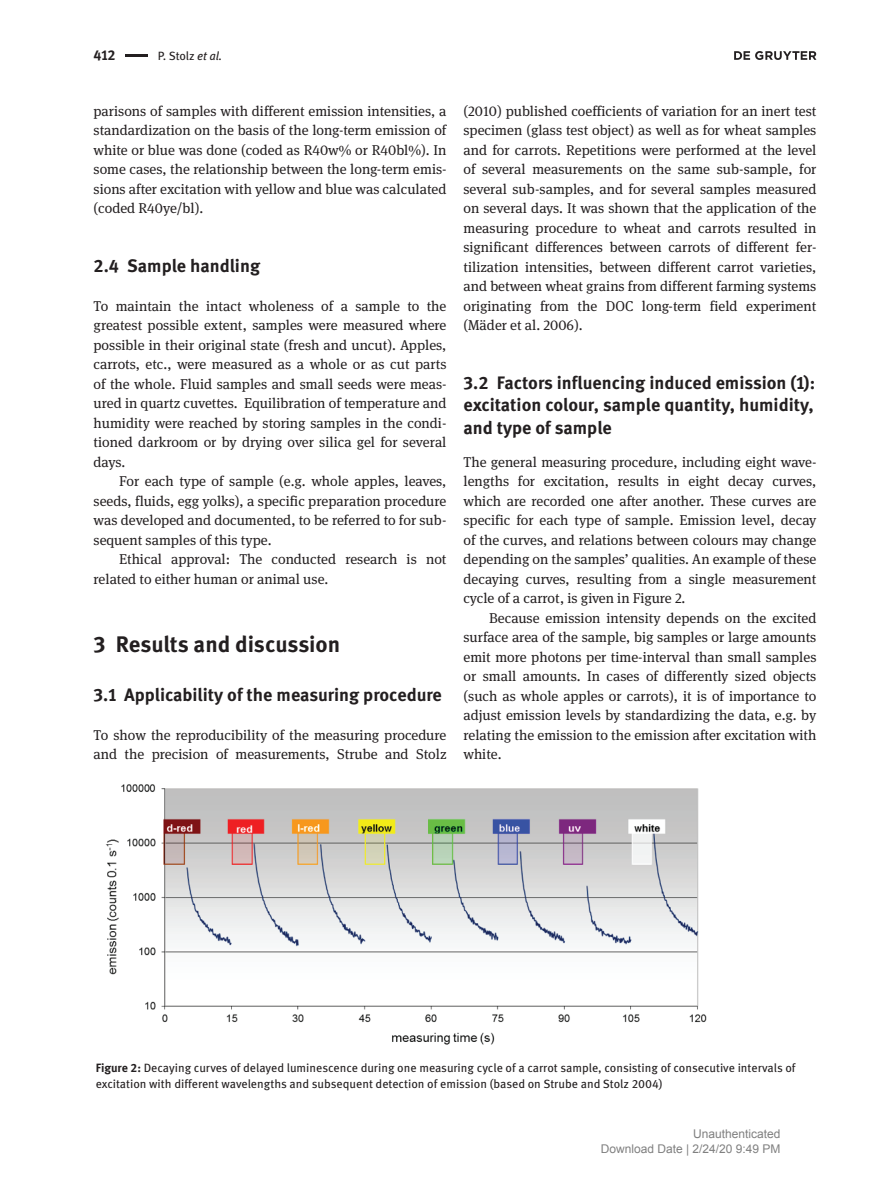
<style>
.page{position:relative;width:893px;height:1191px;background:#fff}
.page>*{position:absolute;margin:0;border:0;box-sizing:border-box;transform-origin:0 0}
.t1{font:700 22.5px "DG Meta Science";letter-spacing:-.005em;color:#231f20}
.t2{font:700 18px/22.5px "DG Meta Science";color:#231f20;text-align:justify}
.t3{font:14.25px/19.5px "DG Meta Serif Science";color:#231f20;text-align:justify}
.t4{font:700 14.25px "DG Meta Science";color:#231f20}
.t5{font:12px/16.5px "DG Meta Science";color:#231f20}
.t6{font:12px/15px "Arial";color:#808080;text-align:right}
.s1{font-style:italic}
.s2{font-weight:700}
</style>
<div class="page">
<svg style="left:734px;top:51px;width:82px;height:9px"></svg>
<hr style="left:125px;top:55px;width:23px;height:2px;background:#231f20">
<img style="left:106px;top:784px;width:601px;height:261px">
<p class="t4" style="left:94px;top:44px;width:24px">412</p>
<p class="t5" style="left:158px;top:47px;width:66px">P. Stolz <span class="s1">et al.</span></p>
<p class="t3" style="left:94px;top:101px;width:354px">parisons of samples with different emission intensities, a standardization on the basis of the long-term emission of white or blue was done (coded as R40w% or R40bl%). In some cases, the relationship between the long-term emis&shy;sions after excitation with yellow and blue was calculated (coded R40ye/bl).</p>
<p class="t2" style="left:94px;top:254px;width:168px">2.4 Sample handling</p>
<p class="t3" style="left:94px;top:296px;width:354px">To maintain the intact wholeness of a sample to the greatest possible extent, samples were measured where possible in their original state (fresh and uncut). Apples, carrots, etc., were measured as a whole or as cut parts of the whole. Fluid samples and small seeds were meas&shy;ured in quartz cuvettes. Equilibration of temperature and humidity were reached by storing samples in the condi&shy;tioned darkroom or by drying over silica gel for several days.</p>
<p class="t3" style="left:94px;top:471px;width:354px;text-indent:26px">For each type of sample (e.g. whole apples, leaves, seeds, fluids, egg yolks), a specific preparation procedure was developed and documented, to be referred to for sub&shy;sequent samples of this type.</p>
<p class="t3" style="left:94px;top:549px;width:354px;text-indent:26px">Ethical approval: The conducted research is not related to either human or animal use.</p>
<h1 class="t1" style="left:94px;top:626px;width:248px">3 Results and discussion</h1>
<p class="t2" style="left:94px;top:683px;width:350px">3.1 Applicability of the measuring procedure</p>
<p class="t3" style="left:94px;top:725px;width:354px">To show the reproducibility of the measuring procedure and the precision of measurements, Strube and Stolz</p>
<p class="t3" style="left:463px;top:101px;width:354px">(2010) published coefficients of variation for an inert test specimen (glass test object) as well as for wheat samples and for carrots. Repetitions were performed at the level of several measurements on the same sub-sample, for several sub-samples, and for several samples measured on several days. It was shown that the application of the measuring procedure to wheat and carrots resulted in significant differences between carrots of different fer&shy;tilization intensities, between different carrot varieties, and between wheat grains from different farming systems originating from the DOC long-term field experiment (Mäder et al. 2006).</p>
<p class="t2" style="left:463px;top:371px;width:353px">3.2 Factors influencing induced emission (1): excitation colour, sample quantity, humidity, and type of sample</p>
<p class="t3" style="left:463px;top:452px;width:354px">The general measuring procedure, including eight wave&shy;lengths for excitation, results in eight decay curves, which are recorded one after another. These curves are specific for each type of sample. Emission level, decay of the curves, and relations between colours may change depending on the samples’ qualities. An example of these decaying curves, resulting from a single measurement cycle of a carrot, is given in Figure 2.</p>
<p class="t3" style="left:463px;top:608px;width:354px;text-indent:26px">Because emission intensity depends on the excited surface area of the sample, big samples or large amounts emit more photons per time-interval than small samples or small amounts. In cases of differently sized objects (such as whole apples or carrots), it is of importance to adjust emission levels by standardizing the data, e.g. by relating the emission to the emission after excitation with white.</p>
<p class="t5" style="left:96px;top:1058px;width:701px"><span class="s2">Figure 2:</span> Decaying curves of delayed luminescence during one measuring cycle of a carrot sample, consisting of consecutive intervals of excitation with different wavelengths and subsequent detection of emission (based on Strube and Stolz 2004)</p>
<p class="t6" style="left:601px;top:1127px;width:181px">Unauthenticated<br>Download Date | 2/24/20 9:49 PM</p>
</div>
